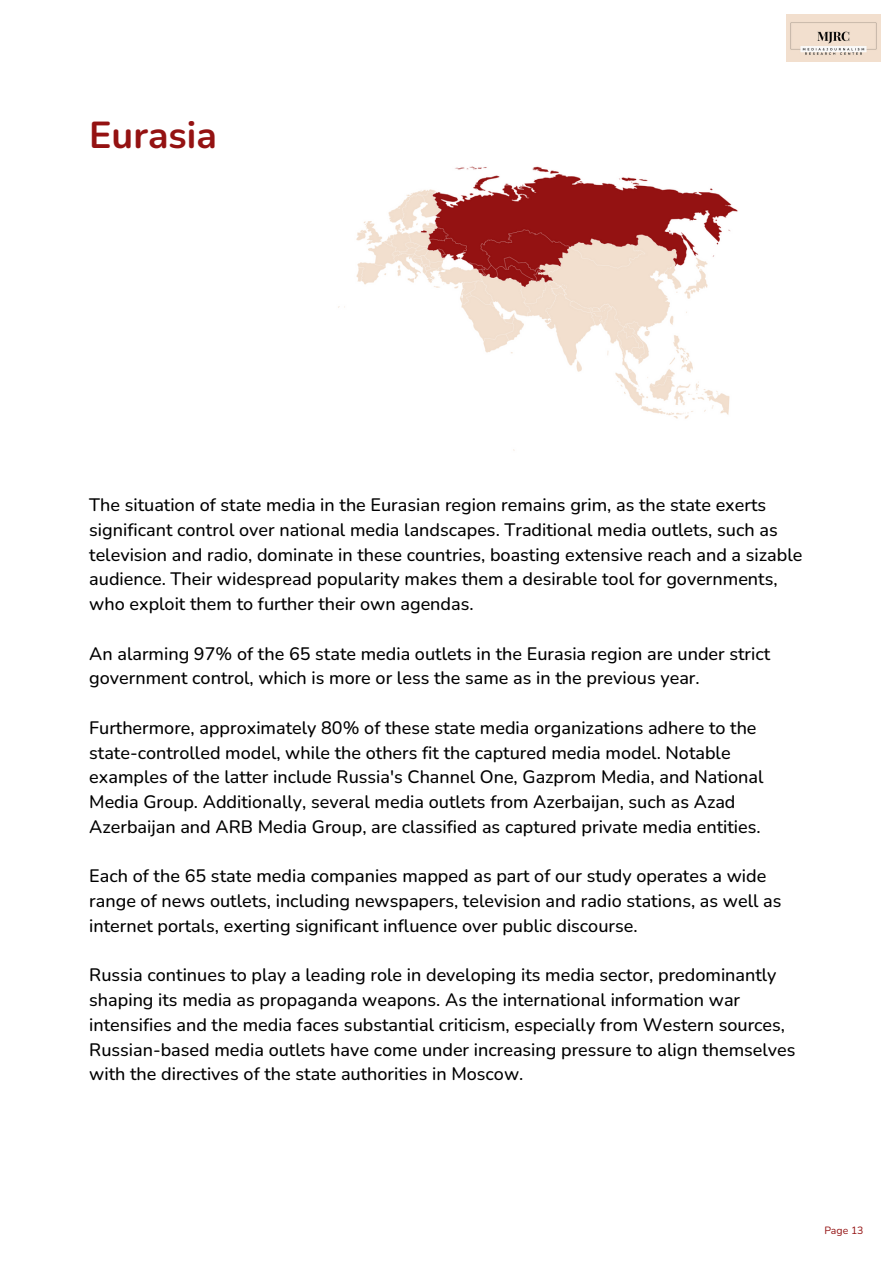
<style>
.page{position:relative;width:893px;height:1264px;background:#fff}
.page>*{position:absolute;margin:0;border:0;box-sizing:border-box;transform-origin:0 0}
.t1{font:700 37.5px "Nunito";color:#941212}
.t2{font:500 18px/24.8px "Nunito";color:#000}
.t3{font:10.5px "Nunito";color:#941212}
</style>
<div class="page">
<img style="left:786px;top:15px;width:94px;height:47px">
<img style="left:338px;top:166px;width:400px;height:285px">
<p class="t1" style="left:89px;top:110px;width:129px">Eurasia</p>
<p class="t2" style="left:89px;top:493px;width:714px">The situation of state media in the Eurasian region remains grim, as the state exerts significant control over national media landscapes. Traditional media outlets, such as television and radio, dominate in these countries, boasting extensive reach and a sizable audience. Their widespread popularity makes them a desirable tool for governments, who exploit them to further their own agendas.</p>
<p class="t2" style="left:89px;top:641px;width:682px">An alarming 97% of the 65 state media outlets in the Eurasia region are under strict government control, which is more or less the same as in the previous year.</p>
<p class="t2" style="left:89px;top:715px;width:675px">Furthermore, approximately 80% of these state media organizations adhere to the state-controlled model, while the others fit the captured media model. Notable examples of the latter include Russia's Channel One, Gazprom Media, and National Media Group. Additionally, several media outlets from Azerbaijan, such as Azad Azerbaijan and ARB Media Group, are classified as captured private media entities.</p>
<p class="t2" style="left:89px;top:864px;width:693px">Each of the 65 state media companies mapped as part of our study operates a wide range of news outlets, including newspapers, television and radio stations, as well as internet portals, exerting significant influence over public discourse.</p>
<p class="t2" style="left:89px;top:962px;width:707px">Russia continues to play a leading role in developing its media sector, predominantly shaping its media as propaganda weapons. As the international information war intensifies and the media faces substantial criticism, especially from Western sources, Russian-based media outlets have come under increasing pressure to align themselves with the directives of the state authorities in Moscow.</p>
<p class="t3" style="left:824px;top:1223px;width:41px">Page 13</p>
</div>
